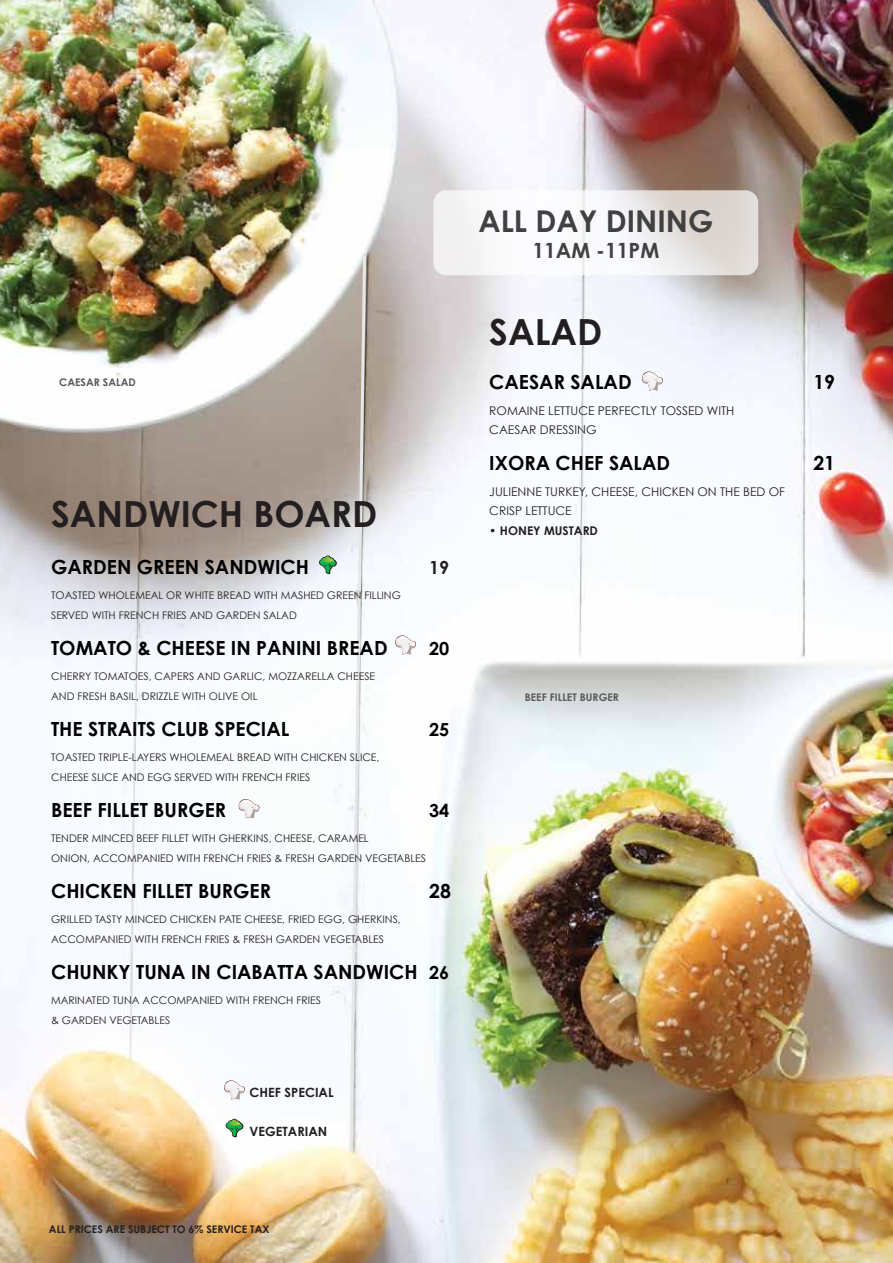
<style>
.page{position:relative;width:893px;height:1263px;background:#fff}
.page>*{position:absolute;margin:0;border:0;box-sizing:border-box;transform-origin:0 0}
.t1{font:700 36px "Century Gothic";color:#231f20}
.t2{font:700 30px "Century Gothic";color:#414042}
.t3{font:700 21px "Century Gothic";color:#414042}
.t4{font:700 19.5px "Century Gothic";color:#000}
.t5{font:700 19.5px "Century Gothic";color:#010101}
.t6{font:700 18px "Century Gothic";color:#000}
.t7{font:700 18px "Century Gothic";color:#231f20}
.t8{font:700 18px "Century Gothic";color:#010101}
.t9{font:700 12.75px "Century Gothic";color:#231f20}
.t10{font:12px/19.5px "Century Gothic";color:#231f20}
.t11{font:700 12px "Century Gothic";color:#231f20}
.t12{font:10.5px/19.5px "Century Gothic";color:#231f20}
.t13{font:700 10.5px "Century Gothic";color:#231f20}
.t14{font:700 10.5px "Century Gothic";color:#58595b}
.s1{font-size:18px}
</style>
<div class="page">
<img style="left:0;top:0;width:893px;height:1263px">
<svg style="left:223px;top:1077px;width:22px;height:23px"></svg>
<svg style="left:226px;top:1119px;width:17px;height:19px"></svg>
<svg style="left:640px;top:369px;width:23px;height:22px"></svg>
<svg style="left:433px;top:190px;width:325px;height:85px;fill:#f4f3f5"></svg>
<svg style="left:348px;top:253px;width:20px;height:902px"></svg>
<svg style="left:394px;top:632px;width:23px;height:23px"></svg>
<svg style="left:237px;top:796px;width:23px;height:22px"></svg>
<svg style="left:319px;top:555px;width:18px;height:20px"></svg>
<p class="t14" style="left:59px;top:375px;width:78px">CAESAR SALAD</p>
<h1 class="t1" style="left:51px;top:486px;width:328px">SANDWICH BOARD</h1>
<h3 class="t5" style="left:51px;top:552px;width:259px">GARDEN GREEN SANDWICH</h3>
<h3 class="t7" style="left:429px;top:553px;width:22px">19</h3>
<p class="t12" style="left:51px;top:585px;width:351px">TOASTED WHOLEMEAL OR WHITE BREAD WITH MASHED GREEN FILLING<br>SERVED WITH FRENCH FRIES AND GARDEN SALAD</p>
<h3 class="t4" style="left:51px;top:633px;width:338px">TOMATO &amp; CHEESE IN PANINI BREAD</h3>
<h3 class="t6" style="left:429px;top:634px;width:22px">20</h3>
<p class="t12" style="left:51px;top:666px;width:326px">CHERRY TOMATOES, CAPERS AND GARLIC, MOZZARELLA CHEESE<br>AND FRESH BASIL, DRIZZLE WITH OLIVE OIL</p>
<h3 class="t5" style="left:51px;top:714px;width:240px">THE STRAITS CLUB SPECIAL</h3>
<h3 class="t8" style="left:429px;top:715px;width:22px">25</h3>
<p class="t12" style="left:51px;top:747px;width:330px">TOASTED TRIPLE-LAYERS WHOLEMEAL BREAD WITH CHICKEN SLICE,<br>CHEESE SLICE AND EGG SERVED WITH FRENCH FRIES</p>
<h3 class="t4" style="left:51px;top:795px;width:177px">BEEF FILLET BURGER</h3>
<h3 class="t6" style="left:429px;top:796px;width:22px">34</h3>
<p class="t12" style="left:51px;top:828px;width:376px">TENDER MINCED BEEF FILLET WITH GHERKINS, CHEESE, CARAMEL<br>ONION, ACCOMPANIED WITH FRENCH FRIES &amp; FRESH GARDEN VEGETABLES</p>
<h3 class="t4" style="left:51px;top:876px;width:221px">CHICKEN FILLET BURGER</h3>
<h3 class="t4" style="left:429px;top:876px;width:23px">28</h3>
<p class="t12" style="left:51px;top:909px;width:351px">GRILLED TASTY MINCED CHICKEN PATE CHEESE, FRIED EGG, GHERKINS,<br>ACCOMPANIED WITH FRENCH FRIES &amp; FRESH GARDEN VEGETABLES</p>
<h3 class="t5" style="left:51px;top:957px;width:400px">CHUNKY TUNA IN CIABATTA SANDWICH <span class="s1">26</span></h3>
<p class="t12" style="left:51px;top:990px;width:271px">MARINATED TUNA ACCOMPANIED WITH FRENCH FRIES &amp; GARDEN VEGETABLES</p>
<p class="t9" style="left:250px;top:1082px;width:86px">CHEF SPECIAL</p>
<p class="t9" style="left:250px;top:1121px;width:79px">VEGETARIAN</p>
<h2 class="t2" style="left:479px;top:198px;width:236px">ALL DAY DINING</h2>
<h3 class="t3" style="left:532px;top:234px;width:128px">11AM -11PM</h3>
<h1 class="t1" style="left:489px;top:304px;width:115px">SALAD</h1>
<h3 class="t4" style="left:489px;top:367px;width:144px">CAESAR SALAD</h3>
<h3 class="t4" style="left:813px;top:367px;width:23px">19</h3>
<p class="t10" style="left:489px;top:401px;width:247px">ROMAINE LETTUCE PERFECTLY TOSSED WITH<br>CAESAR DRESSING</p>
<h3 class="t4" style="left:489px;top:448px;width:182px">IXORA CHEF SALAD</h3>
<h3 class="t4" style="left:813px;top:448px;width:23px">21</h3>
<p class="t10" style="left:489px;top:482px;width:297px">JULIENNE TURKEY, CHEESE, CHICKEN ON THE BED OF<br>CRISP LETTUCE</p>
<p class="t11" style="left:489px;top:521px;width:110px">• HONEY MUSTARD</p>
<p class="t14" style="left:525px;top:690px;width:96px">BEEF FILLET BURGER</p>
<p class="t13" style="left:49px;top:1221px;width:222px">ALL PRICES ARE SUBJECT TO 6% SERVICE TAX</p>
</div>
